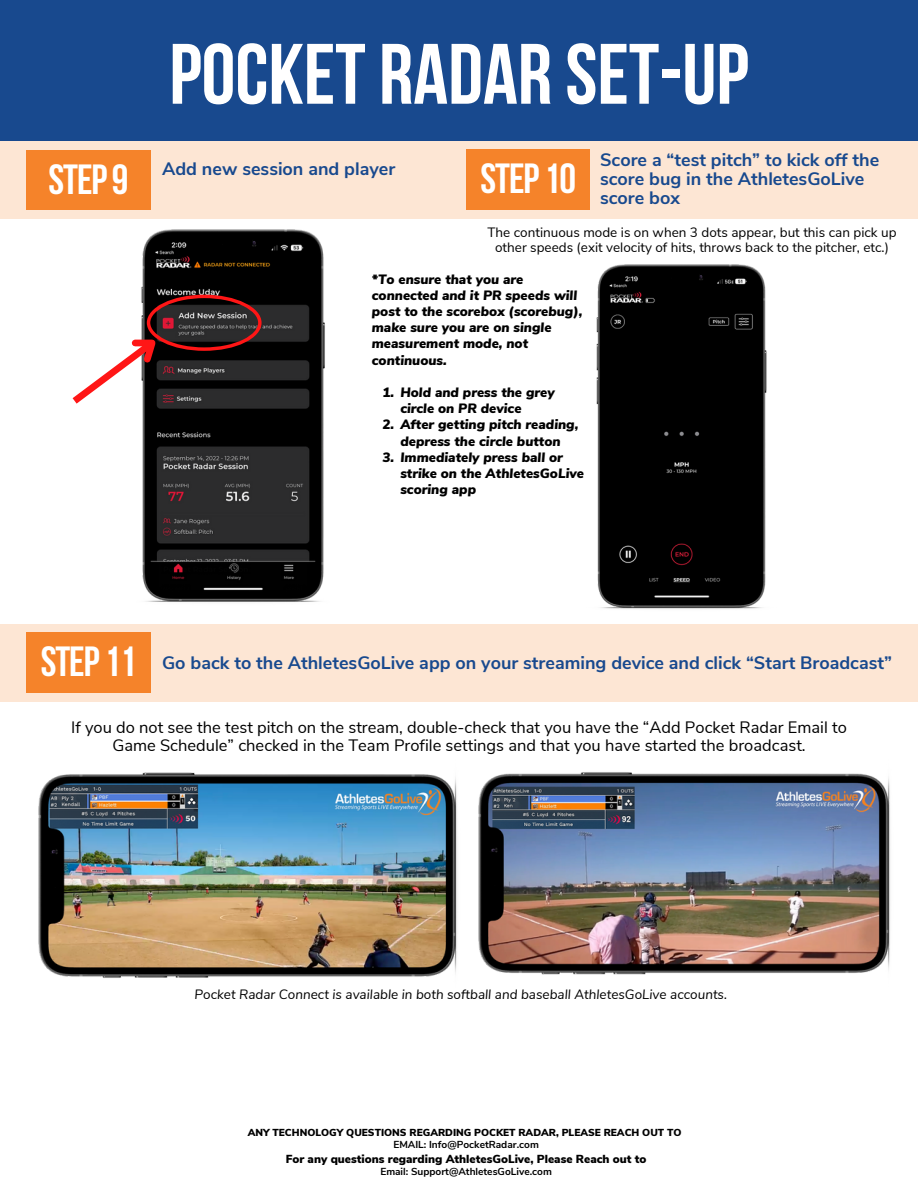
<style>
.page{position:relative;width:918px;height:1188px;background:#fff}
.page>*{position:absolute;margin:0;border:0;box-sizing:border-box;transform-origin:0 0}
.t1{font:700 85.5px "Bebas Neue";color:#fff}
.t2{font:700 42px "Bebas Neue";letter-spacing:-.025em;color:#fff}
.t3{font:700 18px/19.2px "Nunito Sans";color:#18498e}
.t4{font:16.5px/18px "Nunito Sans";color:#000;text-align:center}
.t5{font:italic 900 13.5px/16.2px "Nunito Sans";color:#000}
.t6{font:13.5px/14.7px "Nunito Sans";color:#000;text-align:center}
.t7{font:italic 13.5px "Nunito Sans";color:#000}
.t8{font:900 11.55px "Nunito Sans";color:#000}
.t9{font:900 10.2px "Nunito Sans";color:#000}
.t10{font:700 10.2px "Nunito Sans";color:#000}
</style>
<div class="page">
<div style="left:0;top:0;width:918px;height:140px;background:#18498e"></div>
<div style="left:0;top:625px;width:918px;height:77px;background:#fde6d4"></div>
<div style="left:0;top:141px;width:918px;height:77px;background:#fde6d4"></div>
<div style="left:466px;top:150px;width:124px;height:59px;background:#f5832a"></div>
<img style="left:596px;top:265px;width:171px;height:344px">
<div style="left:26px;top:633px;width:124px;height:59px;background:#f5832a"></div>
<img style="left:38px;top:772px;width:419px;height:206px">
<div style="left:26px;top:150px;width:124px;height:60px;background:#f5832a"></div>
<img style="left:141px;top:230px;width:184px;height:372px">
<svg style="left:72px;top:295px;width:190px;height:115px"></svg>
<img style="left:478px;top:772px;width:412px;height:203px">
<h1 class="t1" style="left:169px;top:40px;width:581px">POCKET RADAR SET-UP</h1>
<h2 class="t2" style="left:49px;top:162px;width:82px">STEP 9</h2>
<h2 class="t2" style="left:480px;top:162px;width:97px">STEP 10</h2>
<h3 class="t3" style="left:600px;top:150px;width:281px">Score a “test pitch” to kick off the score bug in the AthletesGoLive score box</h3>
<p class="t6" style="left:487px;top:225px;width:411px">The continuous mode is on when 3 dots appear, but this can pick up other speeds (exit velocity of hits, throws back to the pitcher, etc.)</p>
<h3 class="t3" style="left:162px;top:160px;width:235px">Add new session and player</h3>
<p class="t5" style="left:372px;top:270px;width:212px">*To ensure that you are connected and it PR speeds will post to the scorebox (scorebug), make sure you are on single measurement mode, not continuous.</p>
<p class="t5" style="left:400px;top:383px;width:156px;text-indent:-18px">1. Hold and press the grey circle on PR device</p>
<p class="t5" style="left:382px;top:416px;width:198px;text-align:center">2. After getting pitch reading, depress the circle button</p>
<p class="t5" style="left:400px;top:448px;width:185px;text-indent:-18px">3. Immediately press ball or strike on the AthletesGoLive scoring app</p>
<h2 class="t2" style="left:41px;top:645px;width:97px">STEP 11</h2>
<h3 class="t3" style="left:162px;top:653px;width:731px">Go back to the AthletesGoLive app on your streaming device and click “Start Broadcast”</h3>
<p class="t4" style="left:71px;top:718px;width:777px">If you do not see the test pitch on the stream, double-check that you have the “Add Pocket Radar Email to<br>Game Schedule” checked in the Team Profile settings and that you have started the broadcast.</p>
<p class="t7" style="left:195px;top:985px;width:534px">Pocket Radar Connect is available in both softball and baseball AthletesGoLive accounts.</p>
<p class="t9" style="left:248px;top:1125px;width:436px">ANY TECHNOLOGY QUESTIONS REGARDING POCKET RADAR, PLEASE REACH OUT TO</p>
<p class="t10" style="left:393px;top:1138px;width:147px">EMAIL: Info@PocketRadar.com</p>
<p class="t8" style="left:286px;top:1152px;width:362px">For any questions regarding AthletesGoLive, Please Reach out to</p>
<p class="t10" style="left:380px;top:1165px;width:173px">Email: Support@AthletesGoLive.com</p>
</div>
